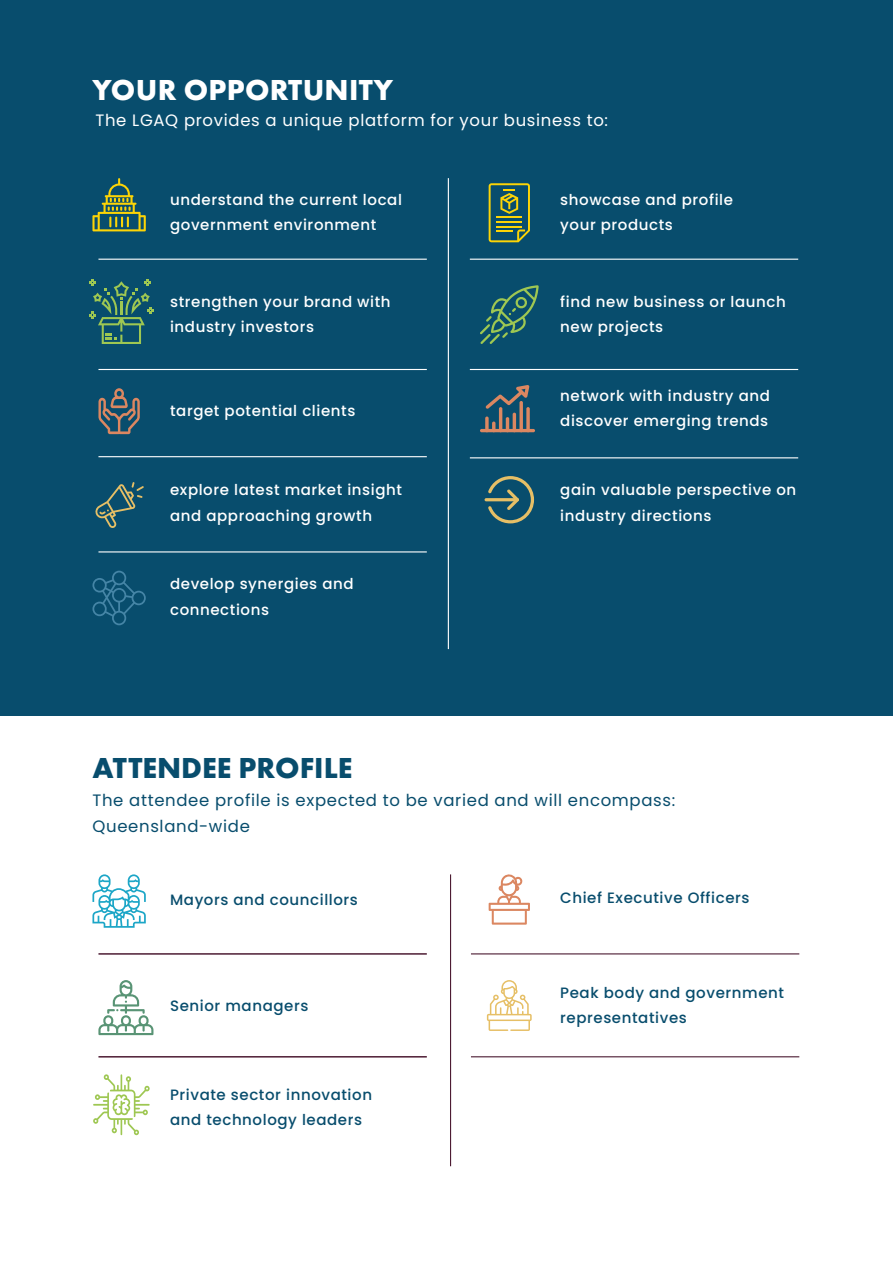
<style>
.page{position:relative;width:893px;height:1263px;background:#fff}
.page>*{position:absolute;margin:0;border:0;box-sizing:border-box;transform-origin:0 0}
.t1{font:700 30px "Futura PT";color:#084d6d}
.t2{font:700 30px "Futura PT";letter-spacing:.01em;color:#fff}
.Body_Copy{font:16.5px "Poppins";letter-spacing:.04em;color:#084d6d}
.Body_Copy-2{font:16.5px "Poppins";letter-spacing:.04em;color:#fff}
.Body_Copy-3{font:500 15px/25.5px "Poppins";letter-spacing:.04em;color:#fff}
.Body_Copy-4{font:500 15px "Poppins";letter-spacing:.04em;color:#084d6d}
</style>
<div class="page">
<div style="left:0;top:0;width:893px;height:715px;background:#084d6d"></div>
<svg style="left:92px;top:178px;width:54px;height:53px"></svg>
<svg style="left:489px;top:183px;width:41px;height:59px"></svg>
<svg style="left:89px;top:280px;width:64px;height:64px"></svg>
<svg style="left:480px;top:285px;width:59px;height:59px"></svg>
<svg style="left:98px;top:388px;width:42px;height:46px"></svg>
<svg style="left:485px;top:385px;width:44px;height:24px"></svg>
<hr style="left:480px;top:429px;width:55px;height:3px;background:#db8761;border-radius:2px">
<hr style="left:506px;top:417px;width:3px;height:15px;background:#db8761;border-radius:2px">
<hr style="left:499px;top:407px;width:3px;height:25px;background:#db8761;border-radius:2px">
<hr style="left:513px;top:413px;width:3px;height:19px;background:#db8761;border-radius:2px">
<svg style="left:519px;top:401px;width:4px;height:31px"></svg>
<svg style="left:526px;top:407px;width:4px;height:25px"></svg>
<svg style="left:492px;top:421px;width:3px;height:8px"></svg>
<svg style="left:485px;top:416px;width:4px;height:16px"></svg>
<svg style="left:95px;top:482px;width:49px;height:46px"></svg>
<hr style="left:485px;top:498px;width:34px;height:3px;background:#e6bf66;border-radius:2px">
<svg style="left:488px;top:476px;width:46px;height:47px"></svg>
<svg style="left:92px;top:571px;width:54px;height:54px"></svg>
<svg style="left:93px;top:1074px;width:57px;height:61px"></svg>
<svg style="left:98px;top:980px;width:55px;height:55px"></svg>
<svg style="left:92px;top:874px;width:54px;height:54px"></svg>
<hr style="left:98px;top:369px;width:329px;height:1px;background:#fff">
<hr style="left:98px;top:456px;width:329px;height:1px;background:#fff">
<hr style="left:98px;top:551px;width:329px;height:1px;background:#fff">
<hr style="left:98px;top:953px;width:329px;height:2px;background:#4d1c33">
<hr style="left:471px;top:953px;width:328px;height:1px;background:#4d1c33">
<hr style="left:98px;top:1056px;width:329px;height:1px;background:#4d1c33">
<hr style="left:471px;top:1056px;width:328px;height:1px;background:#4d1c33">
<hr style="left:98px;top:259px;width:329px;height:1px;background:#fff">
<hr style="left:470px;top:259px;width:328px;height:1px;background:#fff">
<hr style="left:450px;top:874px;width:1px;height:292px;background:#4d1c33">
<hr style="left:470px;top:369px;width:328px;height:1px;background:#fff">
<hr style="left:470px;top:457px;width:328px;height:1px;background:#fff">
<svg style="left:489px;top:874px;width:41px;height:51px"></svg>
<svg style="left:487px;top:980px;width:45px;height:51px"></svg>
<hr style="left:448px;top:178px;width:1px;height:471px;background:#fff">
<p class="t2" style="left:93px;top:71px;width:302px">YOUR OPPORTUNITY</p>
<p class="Body_Copy-2" style="left:95px;top:111px;width:514px">The LGAQ provides a unique platform for your business to:</p>
<p class="Body_Copy-3" style="left:170px;top:187px;width:233px">understand the current local</p>
<p class="Body_Copy-3" style="left:170px;top:212px;width:208px">government environment</p>
<p class="Body_Copy-3" style="left:170px;top:289px;width:222px">strengthen your brand with industry investors</p>
<p class="Body_Copy-3" style="left:170px;top:398px;width:187px">target potential clients</p>
<p class="Body_Copy-3" style="left:170px;top:477px;width:233px">explore latest market insight and approaching growth</p>
<p class="Body_Copy-3" style="left:170px;top:571px;width:185px">develop synergies and</p>
<p class="Body_Copy-3" style="left:170px;top:597px;width:100px">connections</p>
<p class="t1" style="left:92px;top:749px;width:261px">ATTENDEE PROFILE</p>
<p class="Body_Copy-3" style="left:560px;top:187px;width:174px">showcase and profile</p>
<p class="Body_Copy-3" style="left:560px;top:212px;width:114px">your products</p>
<p class="Body_Copy-3" style="left:560px;top:289px;width:227px">find new business or launch</p>
<p class="Body_Copy-3" style="left:560px;top:314px;width:105px">new projects</p>
<p class="Body_Copy-3" style="left:560px;top:383px;width:211px">network with industry and</p>
<p class="Body_Copy-3" style="left:560px;top:408px;width:210px">discover emerging trends</p>
<p class="Body_Copy-3" style="left:560px;top:477px;width:237px">gain valuable perspective on</p>
<p class="Body_Copy-3" style="left:560px;top:503px;width:153px">industry directions</p>
<p class="Body_Copy" style="left:92px;top:791px;width:584px">The attendee profile is expected to be varied and will encompass:</p>
<p class="Body_Copy" style="left:92px;top:817px;width:159px">Queensland-wide</p>
<p class="Body_Copy-4" style="left:170px;top:890px;width:189px">Mayors and councillors</p>
<p class="Body_Copy-4" style="left:170px;top:997px;width:140px">Senior managers</p>
<p class="Body_Copy-4" style="left:170px;top:1086px;width:203px">Private sector innovation</p>
<p class="Body_Copy-4" style="left:170px;top:1111px;width:194px">and technology leaders</p>
<p class="Body_Copy-4" style="left:560px;top:889px;width:191px">Chief Executive Officers</p>
<p class="Body_Copy-4" style="left:560px;top:984px;width:225px">Peak body and government</p>
<p class="Body_Copy-4" style="left:560px;top:1009px;width:128px">representatives</p>
</div>
